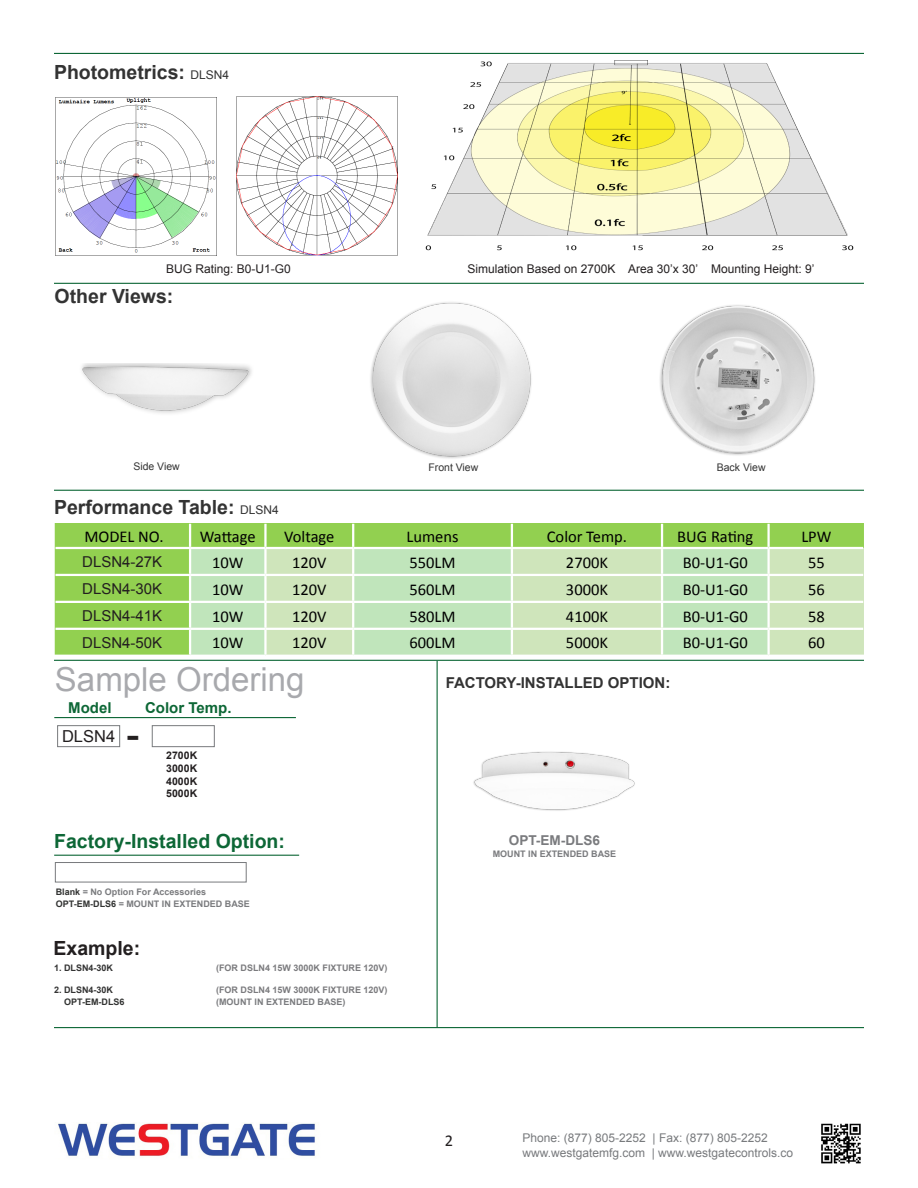
<style>
.page{position:relative;width:918px;height:1188px;background:#fff}
.page>*{position:absolute;margin:0;border:0;box-sizing:border-box;transform-origin:0 0}
.t1{font:33px "Arial";color:#a8a9ad}
.t2{font:700 28.5px "Verdana";color:#231f20}
.t3{font:700 19.5px "Arial";color:#333}
.t4{font:700 19.5px "Arial";color:#0d6736}
.t5{font:700 19.5px "Arial";color:#231f20}
.t6{font:16.5px "Calibri";color:#000}
.t7{font:16.5px "Arial";color:#231f20}
.t8{font:16.5px "Calibri";color:#231f20}
.t9{font:15px "Arial";color:#231f20}
.t10{font:700 15px "Arial";color:#333}
.t11{font:700 15px "Arial";color:#0d6736}
.t12{font:700 13.65px "Arial";color:#7a7b7e}
.t13{font:12px "Arial";color:#787a7d}
.t14{font:12px "Arial";color:#231f20}
.t15{font:10.5px "Arial";color:#333}
.t16{font:700 10.5px "Arial";color:#231f20}
.t17{font:700 9px "Arial";color:#7a7b7e}
.t18{font:700 9px "Arial";color:#7b7b7e}
.t19{font:700 9px "Arial";color:#333}
.t20{font:700 9px "Arial";color:#323332}
.s1{font-weight:400;font-size:12px}
.s2{color:#323332}
</style>
<div class="page">
<hr style="left:54px;top:490px;width:810px;height:1px;background:#0d6736">
<hr style="left:54px;top:53px;width:810px;height:1px;background:#0d6736">
<hr style="left:54px;top:283px;width:810px;height:1px;background:#0d6736">
<hr style="left:54px;top:660px;width:810px;height:1px;background:#0d6736">
<hr style="left:54px;top:1027px;width:810px;height:1px;background:#0d6736">
<hr style="left:437px;top:661px;width:1px;height:367px;background:#0d6736">
<img style="left:425px;top:60px;width:429px;height:191px">
<img style="left:58px;top:1123px;width:257px;height:34px">
<img style="left:821px;top:1123px;width:40px;height:41px">
<img style="left:82px;top:363px;width:170px;height:51px">
<img style="left:660px;top:305px;width:155px;height:150px">
<img style="left:370px;top:302px;width:162px;height:157px">
<div style="left:57px;top:725px;width:63px;height:22px;border:1px solid #787a7d"></div>
<div style="left:152px;top:725px;width:63px;height:22px;background:#fff;border:1px solid #787a7d"></div>
<hr style="left:54px;top:717px;width:242px;height:1px;background:#0d6736">
<img style="left:473px;top:751px;width:162px;height:60px">
<img style="left:236px;top:96px;width:162px;height:160px">
<img style="left:55px;top:97px;width:162px;height:159px">
<div style="left:55px;top:523px;width:809px;height:132px;background:#92d050"></div>
<div style="left:191px;top:549px;width:73px;height:106px;background:#c0e5bb"></div>
<svg style="left:267px;top:548px;width:597px;height:107px;background:#c9e5bb"></svg>
<hr style="left:189px;top:524px;width:2px;height:23px;background:#fff">
<hr style="left:264px;top:524px;width:3px;height:23px;background:#fff">
<hr style="left:352px;top:524px;width:2px;height:23px;background:#fff">
<hr style="left:511px;top:524px;width:2px;height:23px;background:#fff">
<hr style="left:661px;top:524px;width:2px;height:23px;background:#fff">
<hr style="left:767px;top:524px;width:3px;height:23px;background:#fff">
<hr style="left:189px;top:549px;width:2px;height:25px;background:#fff">
<hr style="left:264px;top:549px;width:3px;height:25px;background:#fff">
<hr style="left:352px;top:549px;width:2px;height:25px;background:#fff">
<hr style="left:511px;top:549px;width:2px;height:25px;background:#fff">
<hr style="left:661px;top:549px;width:2px;height:25px;background:#fff">
<hr style="left:767px;top:549px;width:3px;height:25px;background:#fff">
<hr style="left:189px;top:576px;width:2px;height:25px;background:#fff">
<hr style="left:264px;top:576px;width:3px;height:25px;background:#fff">
<hr style="left:352px;top:576px;width:2px;height:25px;background:#fff">
<hr style="left:511px;top:576px;width:2px;height:25px;background:#fff">
<hr style="left:661px;top:576px;width:2px;height:25px;background:#fff">
<hr style="left:767px;top:576px;width:3px;height:25px;background:#fff">
<hr style="left:189px;top:603px;width:2px;height:25px;background:#fff">
<hr style="left:264px;top:603px;width:3px;height:25px;background:#fff">
<hr style="left:352px;top:603px;width:2px;height:25px;background:#fff">
<hr style="left:511px;top:603px;width:2px;height:25px;background:#fff">
<hr style="left:661px;top:603px;width:2px;height:25px;background:#fff">
<hr style="left:767px;top:603px;width:3px;height:25px;background:#fff">
<hr style="left:189px;top:630px;width:2px;height:25px;background:#fff">
<hr style="left:264px;top:630px;width:3px;height:25px;background:#fff">
<hr style="left:352px;top:630px;width:2px;height:25px;background:#fff">
<hr style="left:511px;top:630px;width:2px;height:25px;background:#fff">
<hr style="left:661px;top:630px;width:2px;height:25px;background:#fff">
<hr style="left:767px;top:630px;width:3px;height:25px;background:#fff">
<hr style="left:56px;top:547px;width:134px;height:2px;background:#fff">
<hr style="left:190px;top:547px;width:75px;height:2px;background:#fff">
<hr style="left:265px;top:547px;width:88px;height:2px;background:#fff">
<hr style="left:353px;top:547px;width:159px;height:2px;background:#fff">
<hr style="left:512px;top:547px;width:150px;height:2px;background:#fff">
<hr style="left:662px;top:547px;width:107px;height:2px;background:#fff">
<hr style="left:769px;top:547px;width:94px;height:2px;background:#fff">
<hr style="left:56px;top:574px;width:134px;height:2px;background:#fff">
<hr style="left:190px;top:574px;width:75px;height:2px;background:#fff">
<hr style="left:265px;top:574px;width:88px;height:2px;background:#fff">
<hr style="left:353px;top:574px;width:159px;height:2px;background:#fff">
<hr style="left:512px;top:574px;width:150px;height:2px;background:#fff">
<hr style="left:662px;top:574px;width:107px;height:2px;background:#fff">
<hr style="left:769px;top:574px;width:94px;height:2px;background:#fff">
<hr style="left:56px;top:601px;width:134px;height:2px;background:#fff">
<hr style="left:190px;top:601px;width:75px;height:2px;background:#fff">
<hr style="left:265px;top:601px;width:88px;height:2px;background:#fff">
<hr style="left:353px;top:601px;width:159px;height:2px;background:#fff">
<hr style="left:512px;top:601px;width:150px;height:2px;background:#fff">
<hr style="left:662px;top:601px;width:107px;height:2px;background:#fff">
<hr style="left:769px;top:601px;width:94px;height:2px;background:#fff">
<hr style="left:56px;top:628px;width:134px;height:2px;background:#fff">
<hr style="left:190px;top:628px;width:75px;height:2px;background:#fff">
<hr style="left:265px;top:628px;width:88px;height:2px;background:#fff">
<hr style="left:353px;top:628px;width:159px;height:2px;background:#fff">
<hr style="left:512px;top:628px;width:150px;height:2px;background:#fff">
<hr style="left:662px;top:628px;width:107px;height:2px;background:#fff">
<hr style="left:769px;top:628px;width:94px;height:2px;background:#fff">
<div style="left:55px;top:862px;width:192px;height:20px;background:#fff;border:1px solid #787a7d"></div>
<hr style="left:54px;top:855px;width:245px;height:1px;background:#0d6736">
<p class="t3" style="left:54px;top:60px;width:177px">Photometrics: <span class="s1">DLSN4</span></p>
<p class="t14" style="left:166px;top:261px;width:126px">BUG Rating: B0-U1-G0</p>
<p class="t14" style="left:468px;top:261px;width:349px">Simulation Based on 2700K Area 30’x 30’ Mounting Height: 9’</p>
<p class="t3" style="left:55px;top:283px;width:120px">Other Views:</p>
<p class="t15" style="left:133px;top:460px;width:48px">Side View</p>
<p class="t3" style="left:54px;top:494px;width:226px">Performance Table: <span class="s1">DLSN4</span></p>
<p class="t15" style="left:428px;top:460px;width:51px">Front View</p>
<p class="t15" style="left:717px;top:460px;width:50px">Back View</p>
<p class="t6" style="left:84px;top:526px;width:81px">MODEL NO.</p>
<p class="t6" style="left:200px;top:526px;width:57px">Wattage</p>
<p class="t6" style="left:284px;top:526px;width:52px">Voltage</p>
<p class="t6" style="left:407px;top:526px;width:54px">Lumens</p>
<p class="t6" style="left:547px;top:526px;width:82px">Color Temp.</p>
<p class="t6" style="left:677px;top:526px;width:78px">BUG Rating</p>
<p class="t6" style="left:801px;top:526px;width:32px">LPW</p>
<p class="t9" style="left:82px;top:552px;width:82px">DLSN4-27K</p>
<p class="t6" style="left:212px;top:552px;width:33px">10W</p>
<p class="t6" style="left:292px;top:552px;width:36px">120V</p>
<p class="t6" style="left:409px;top:552px;width:48px">550LM</p>
<p class="t6" style="left:566px;top:552px;width:44px">2700K</p>
<p class="t6" style="left:683px;top:552px;width:67px">B0-U1-G0</p>
<p class="t6" style="left:808px;top:552px;width:18px">55</p>
<p class="t9" style="left:82px;top:579px;width:82px">DLSN4-30K</p>
<p class="t6" style="left:212px;top:579px;width:33px">10W</p>
<p class="t6" style="left:292px;top:579px;width:36px">120V</p>
<p class="t6" style="left:409px;top:579px;width:48px">560LM</p>
<p class="t6" style="left:566px;top:579px;width:44px">3000K</p>
<p class="t6" style="left:683px;top:579px;width:67px">B0-U1-G0</p>
<p class="t6" style="left:808px;top:579px;width:18px">56</p>
<p class="t9" style="left:82px;top:606px;width:82px">DLSN4-41K</p>
<p class="t6" style="left:212px;top:606px;width:33px">10W</p>
<p class="t6" style="left:292px;top:606px;width:36px">120V</p>
<p class="t6" style="left:409px;top:606px;width:48px">580LM</p>
<p class="t6" style="left:566px;top:606px;width:44px">4100K</p>
<p class="t6" style="left:683px;top:606px;width:67px">B0-U1-G0</p>
<p class="t6" style="left:808px;top:606px;width:18px">58</p>
<p class="t9" style="left:82px;top:633px;width:82px">DLSN4-50K</p>
<p class="t6" style="left:212px;top:633px;width:33px">10W</p>
<p class="t6" style="left:292px;top:633px;width:36px">120V</p>
<p class="t6" style="left:409px;top:633px;width:48px">600LM</p>
<p class="t6" style="left:566px;top:633px;width:44px">5000K</p>
<p class="t6" style="left:683px;top:633px;width:67px">B0-U1-G0</p>
<p class="t6" style="left:808px;top:633px;width:18px">60</p>
<p class="t10" style="left:446px;top:673px;width:226px">FACTORY-INSTALLED OPTION:</p>
<p class="t1" style="left:55px;top:657px;width:251px">Sample Ordering</p>
<p class="t2" style="left:126px;top:719px;width:15px">-</p>
<p class="t11" style="left:145px;top:697px;width:88px">Color Temp.</p>
<p class="t11" style="left:68px;top:697px;width:45px">Model</p>
<p class="t7" style="left:62px;top:726px;width:55px">DLSN4</p>
<p class="t16" style="left:166px;top:749px;width:32px">2700K</p>
<p class="t16" style="left:166px;top:761px;width:32px">3000K</p>
<p class="t16" style="left:166px;top:774px;width:32px">4000K</p>
<p class="t16" style="left:166px;top:786px;width:32px">5000K</p>
<p class="t4" style="left:54px;top:828px;width:232px">Factory-Installed Option:</p>
<p class="t17" style="left:56px;top:886px;width:152px"><span class="s2">Blank</span> = No Option For Accessories</p>
<p class="t17" style="left:56px;top:898px;width:196px"><span class="s2">OPT-EM-DLS6</span> = MOUNT IN EXTENDED BASE</p>
<p class="t5" style="left:53px;top:935px;width:88px">Example:</p>
<p class="t19" style="left:54px;top:962px;width:61px">1. DLSN4-30K</p>
<p class="t18" style="left:216px;top:962px;width:173px">(FOR DSLN4 15W 3000K FIXTURE 120V)</p>
<p class="t19" style="left:54px;top:984px;width:61px">2. DLSN4-30K</p>
<p class="t18" style="left:216px;top:984px;width:173px">(FOR DSLN4 15W 3000K FIXTURE 120V)</p>
<p class="t20" style="left:64px;top:996px;width:62px">OPT-EM-DLS6</p>
<p class="t17" style="left:216px;top:996px;width:131px">(MOUNT IN EXTENDED BASE)</p>
<p class="t12" style="left:509px;top:831px;width:93px">OPT-EM-DLS6</p>
<p class="t17" style="left:493px;top:848px;width:125px">MOUNT IN EXTENDED BASE</p>
<p class="t8" style="left:445px;top:1130px;width:10px">2</p>
<p class="t13" style="left:522px;top:1130px;width:247px">Phone: (877) 805-2252 | Fax: (877) 805-2252</p>
<p class="t13" style="left:522px;top:1145px;width:272px">www.westgatemfg.com | www.westgatecontrols.co</p>
</div>
